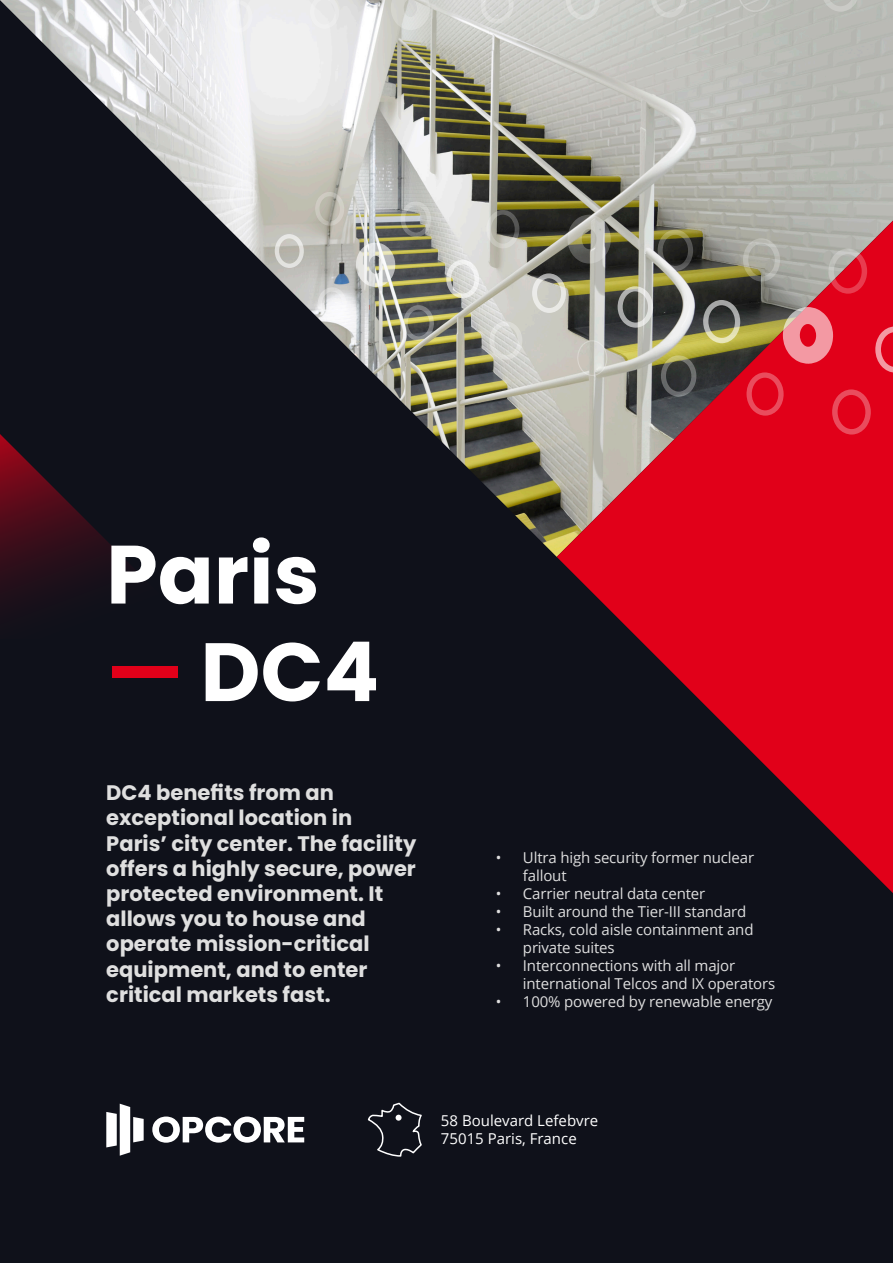
<style>
.page{position:relative;width:893px;height:1263px;background:#0f111a}
.page>*{position:absolute;margin:0;border:0;box-sizing:border-box;transform-origin:0 0}
.t1{font:700 82.5px "Poppins";color:#fff}
.t2{font:700 21px/25.2px "Poppins";color:#dfdfdf}
.t3{font:15px/18px "Open Sans";letter-spacing:-.01em;color:#dfdfdf}
.t4{font:15px/18px "Open Sans";color:#fff}
.s1{color:#e10019}
</style>
<div class="page">
<svg style="left:367px;top:1102px;width:55px;height:55px"></svg>
<img style="left:0;top:0;width:893px;height:557px">
<svg style="left:557px;top:221px;width:336px;height:672px;fill:#e10019"></svg>
<svg style="left:275px;top:234px;width:29px;height:34px"></svg>
<svg style="left:446px;top:260px;width:33px;height:38px"></svg>
<svg style="left:532px;top:273px;width:34px;height:40px"></svg>
<svg style="left:617px;top:286px;width:36px;height:42px;background:#8d8e86"></svg>
<svg style="left:703px;top:300px;width:37px;height:43px;background:#7f7e63"></svg>
<svg style="left:783px;top:307px;width:50px;height:57px;background:#e46f7b"></svg>
<svg style="left:875px;top:326px;width:18px;height:47px"></svg>
<svg style="left:54px;top:8px;width:25px;height:29px"></svg>
<svg style="left:139px;top:4px;width:27px;height:31px"></svg>
<svg style="left:224px;top:0;width:29px;height:33px"></svg>
<svg style="left:310px;top:0;width:29px;height:29px"></svg>
<svg style="left:391px;top:0;width:39px;height:30px"></svg>
<svg style="left:480px;top:0;width:34px;height:24px"></svg>
<svg style="left:566px;top:0;width:34px;height:20px"></svg>
<svg style="left:651px;top:0;width:36px;height:18px"></svg>
<svg style="left:738px;top:0;width:33px;height:12px"></svg>
<svg style="left:821px;top:0;width:39px;height:12px"></svg>
<svg style="left:229px;top:182px;width:28px;height:33px"></svg>
<svg style="left:315px;top:192px;width:29px;height:34px"></svg>
<svg style="left:356px;top:201px;width:75px;height:86px;background:#a0a090"></svg>
<svg style="left:486px;top:210px;width:34px;height:38px"></svg>
<svg style="left:567px;top:215px;width:44px;height:49px;background:#8e8d80"></svg>
<svg style="left:657px;top:230px;width:36px;height:41px"></svg>
<svg style="left:743px;top:238px;width:37px;height:44px;background:#a5a596"></svg>
<svg style="left:828px;top:248px;width:39px;height:46px;background:#d1535f"></svg>
<svg style="left:318px;top:287px;width:29px;height:34px"></svg>
<svg style="left:403px;top:305px;width:31px;height:36px"></svg>
<svg style="left:489px;top:321px;width:33px;height:39px"></svg>
<svg style="left:577px;top:340px;width:30px;height:36px"></svg>
<svg style="left:661px;top:355px;width:35px;height:42px"></svg>
<svg style="left:746px;top:372px;width:38px;height:44px;background:#e31a30"></svg>
<svg style="left:832px;top:389px;width:39px;height:46px;background:#e31a30"></svg>
<svg style="left:0;top:434px;width:205px;height:178px"></svg>
<svg style="left:152px;top:1116px;width:152px;height:27px"></svg>
<svg style="left:106px;top:1104px;width:38px;height:52px"></svg>
<h1 class="t1" style="left:106px;top:527px;width:215px">Paris</h1>
<h1 class="t1" style="left:106px;top:624px;width:274px"><span class="s1">—</span> DC4</h1>
<h2 class="t2" style="left:106px;top:780px;width:311px">DC4 benefits from an exceptional location in<br>Paris’ city center. The facility offers a highly secure, power protected environment. It allows you to house and operate mission-critical equipment, and to enter critical markets fast.</h2>
<p class="t3" style="left:523px;top:848px;width:233px;text-indent:-27px">• Ultra high security former nuclear fallout</p>
<p class="t3" style="left:496px;top:884px;width:211px">• Carrier neutral data center</p>
<p class="t3" style="left:496px;top:902px;width:252px">• Built around the Tier-III standard</p>
<p class="t3" style="left:523px;top:920px;width:232px;text-indent:-27px">• Racks, cold aisle containment and private suites</p>
<p class="t3" style="left:523px;top:956px;width:254px;text-indent:-27px">• Interconnections with all major international Telcos and IX operators</p>
<p class="t3" style="left:496px;top:992px;width:278px">• 100% powered by renewable energy</p>
<p class="t4" style="left:441px;top:1111px;width:159px">58 Boulevard Lefebvre<br>75015 Paris, France</p>
</div>
